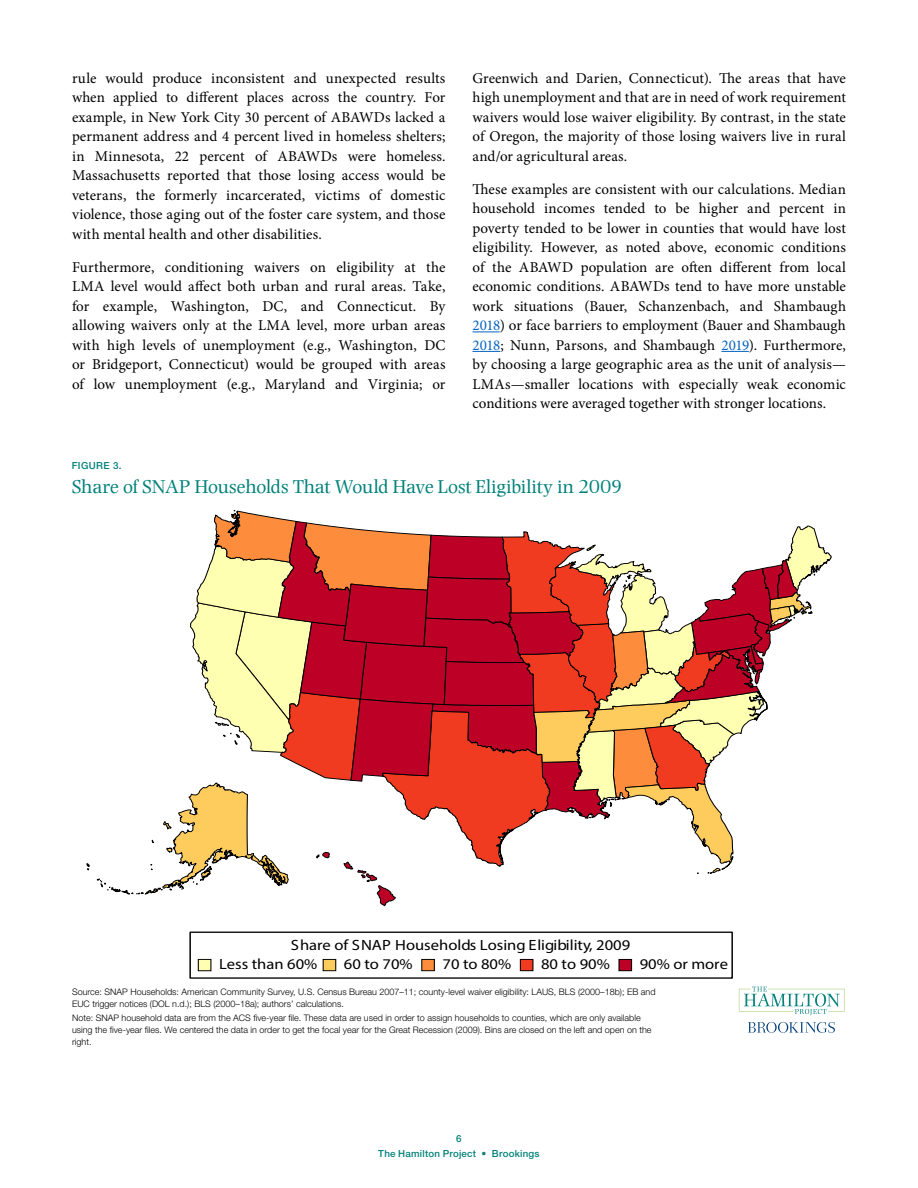
<style>
.page{position:relative;width:918px;height:1188px;background:#fff}
.page>*{position:absolute;margin:0;border:0;box-sizing:border-box;transform-origin:0 0}
.t1{font:19.5px "Photina MTW04";letter-spacing:-.01em;color:#008179}
.t2{font:15px/19.5px "Minion Pro";letter-spacing:.005em;color:#000;text-align:justify}
.t3{font:14.85px/18.6px "Myriad Pro";color:#000;scale:1.11 1}
.t4{font:500 9.75px/15px "Helvetica Neue LT Std";letter-spacing:.025em;color:#008179;text-align:center}
.t5{font:500 9.75px "Helvetica Neue LT Std";letter-spacing:.04em;color:#008079}
.t6{font:300 9px/12px "Helvetica Neue LT Std";color:#000}
.s1{color:#0563c1}
</style>
<div class="page">
<svg style="left:748px;top:1022px;width:87px;height:11px"></svg>
<svg style="left:739px;top:987px;width:106px;height:28px"></svg>
<svg style="left:472px;top:332px;width:28px;height:1px"></svg>
<svg style="left:472px;top:351px;width:28px;height:1px"></svg>
<svg style="left:721px;top:351px;width:28px;height:1px"></svg>
<svg style="left:86px;top:863px;width:4px;height:8px"></svg>
<svg style="left:96px;top:510px;width:736px;height:422px"></svg>
<div style="left:189px;top:932px;width:544px;height:47px;border:1px solid #000"></div>
<div style="left:198px;top:959px;width:13px;height:12px;background:#ffffb2"></div>
<div style="left:198px;top:959px;width:13px;height:12px;border:1px solid #000"></div>
<div style="left:323px;top:959px;width:13px;height:12px;background:#fecc5c"></div>
<div style="left:323px;top:959px;width:13px;height:12px;border:1px solid #000"></div>
<div style="left:422px;top:959px;width:12px;height:12px;background:#fd8d3c"></div>
<div style="left:421px;top:959px;width:14px;height:12px;border:1px solid #000"></div>
<div style="left:520px;top:959px;width:13px;height:12px;background:#f03b20"></div>
<div style="left:520px;top:959px;width:13px;height:12px;border:1px solid #000"></div>
<div style="left:619px;top:959px;width:13px;height:12px;background:#bd0026"></div>
<div style="left:619px;top:959px;width:13px;height:12px;border:1px solid #000"></div>
<p class="t2" style="left:72px;top:68px;width:375px">rule would produce inconsistent and unexpected results when applied to different places across the country. For example, in New York City 30 percent of ABAWDs lacked a permanent address and 4 percent lived in homeless shelters; in Minnesota, 22 percent of ABAWDs were homeless.<br>Massachusetts reported that those losing access would be veterans, the formerly incarcerated, victims of domestic violence, those aging out of the foster care system, and those with mental health and other disabilities.</p>
<p class="t2" style="left:72px;top:257px;width:375px">Furthermore, conditioning waivers on eligibility at the LMA level would affect both urban and rural areas. Take, for example, Washington, DC, and Connecticut. By allowing waivers only at the LMA level, more urban areas with high levels of unemployment (e.g., Washington, DC or Bridgeport, Connecticut) would be grouped with areas of low unemployment (e.g., Maryland and Virginia; or</p>
<p class="t2" style="left:472px;top:68px;width:375px">Greenwich and Darien, Connecticut). The areas that have high unemployment and that are in need of work requirement waivers would lose waiver eligibility. By contrast, in the state of Oregon, the majority of those losing waivers live in rural and/or agricultural areas.</p>
<p class="t2" style="left:472px;top:179px;width:375px">These examples are consistent with our calculations. Median household incomes tended to be higher and percent in poverty tended to be lower in counties that would have lost eligibility. However, as noted above, economic conditions of the ABAWD population are often different from local economic conditions. ABAWDs tend to have more unstable work situations (Bauer, Schanzenbach, and Shambaugh <span class="s1">2018</span>) or face barriers to employment (Bauer and Shambaugh <span class="s1">2018</span>; Nunn, Parsons, and Shambaugh <span class="s1">2019</span>). Furthermore, by choosing a large geographic area as the unit of analysis— LMAs—smaller locations with especially weak economic conditions were averaged together with stronger locations.</p>
<p class="t5" style="left:72px;top:460px;width:51px">FIGURE 3.</p>
<h1 class="t1" style="left:72px;top:475px;width:552px">Share of SNAP Households That Would Have Lost Eligibility in 2009</h1>
<p class="t3" style="left:219px;top:936px;width:372px;text-indent:72px">Share of SNAP Households Losing Eligibility, 2009<br>Less than 60%</p>
<p class="t3" style="left:344px;top:955px;width:63px">60 to 70%</p>
<p class="t3" style="left:443px;top:955px;width:63px">70 to 80%</p>
<p class="t3" style="left:541px;top:955px;width:63px">80 to 90%</p>
<p class="t3" style="left:640px;top:955px;width:81px">90% or more</p>
<p class="t6" style="left:72px;top:986px;width:585px">Source: SNAP Households: American Community Survey, U.S. Census Bureau 2007–11; county-level waiver eligibility: LAUS, BLS (2000–18b); EB and<br>EUC trigger notices (DOL n.d.); BLS (2000–18a); authors’ calculations.</p>
<p class="t6" style="left:72px;top:1012px;width:581px">Note: SNAP household data are from the ACS five-year file. These data are used in order to assign households to counties, which are only available using the five-year files. We centered the data in order to get the focal year for the Great Recession (2009). Bins are closed on the left and open on the right.</p>
<p class="t4" style="left:378px;top:1130px;width:163px">6<br>The Hamilton Project • Brookings</p>
</div>
